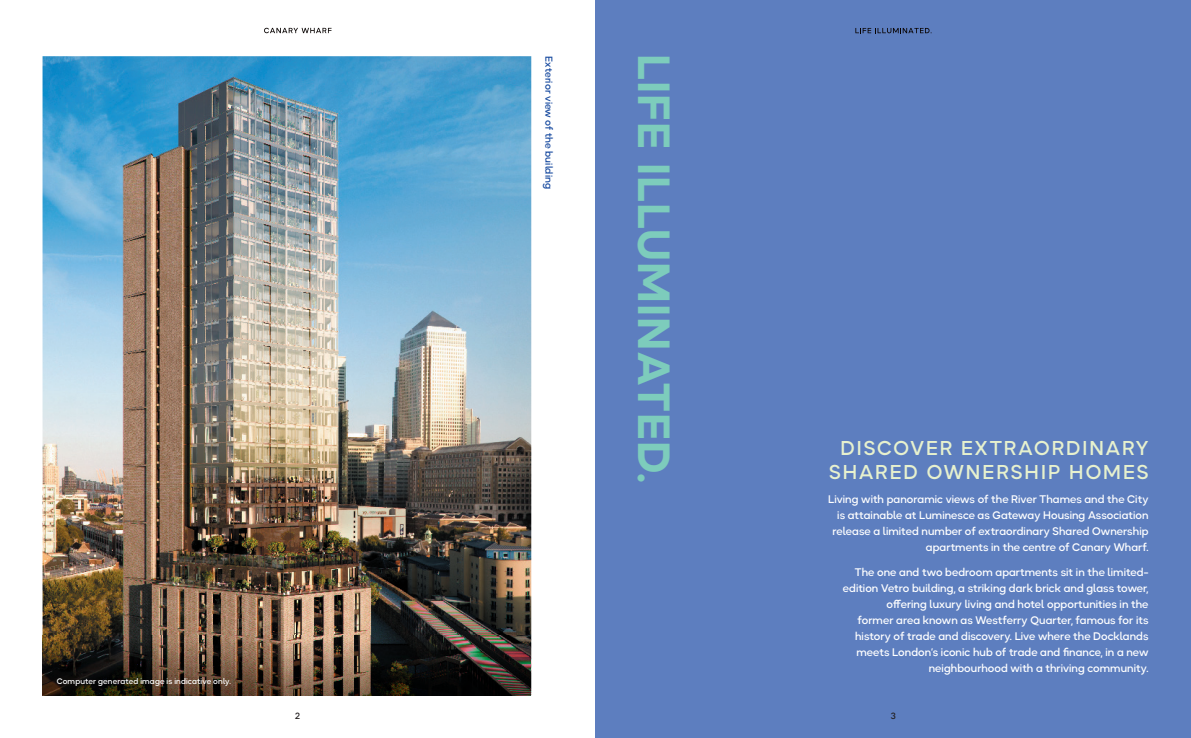
<style>
.page{position:relative;width:1191px;height:738px;background:#fff}
.page>*{position:absolute;margin:0;border:0;box-sizing:border-box;transform-origin:0 0}
.t1{font:700 45px "Okta Neue";letter-spacing:.025em;color:#7dccbc}
.t2{font:500 20px/24px "Okta Neue";letter-spacing:.105em;color:#e7f1ce;text-align:center}
.t3{font:500 11px/16px "Okta Neue";letter-spacing:.005em;color:#fff;text-align:right}
.t4{font:500 10px "Okta Neue";letter-spacing:.01em;color:#15489e}
.t5{font:500 9px "Okta Neue";color:#231f20}
.t6{font:500 8px "Okta Neue";letter-spacing:.02em;color:#fff}
</style>
<div class="page">
<img style="left:43px;top:56px;width:488px;height:579px">
<img style="left:43px;top:694px;width:488px;height:1px">
<img style="left:43px;top:635px;width:488px;height:59px">
<div style="left:595px;top:0;width:596px;height:737px;background:#5d7ebf"></div>
<svg style="left:264px;top:28px;width:67px;height:5px"></svg>
<svg style="left:855px;top:28px;width:76px;height:5px"></svg>
<p class="t6" style="left:57px;top:674px;width:176px">Computer generated image is indicative only.</p>
<p class="t4" style="left:557px;top:56px;width:134px;rotate:90deg">Exterior view of the building</p>
<h1 class="t1" style="left:689px;top:54px;width:429px;rotate:90deg">LIFE ILLUMINATED.</h1>
<h2 class="t2" style="left:829px;top:435px;width:321px">DISCOVER EXTRAORDINARY<br>SHARED OWNERSHIP HOMES</h2>
<p class="t3" style="left:828px;top:491px;width:322px">Living with panoramic views of the River Thames and the City is attainable at Luminesce as Gateway Housing Association release a limited number of extraordinary Shared Ownership apartments in the centre of Canary Wharf.</p>
<p class="t3" style="left:843px;top:563px;width:307px">The one and two bedroom apartments sit in the limited&shy;edition Vetro building, a striking dark brick and glass tower, offering luxury living and hotel opportunities in the<br>former area known as Westferry Quarter, famous for its history of trade and discovery. Live where the Docklands meets London’s iconic hub of trade and finance, in a new neighbourhood with a thriving community.</p>
<p class="t5" style="left:295px;top:708px;width:6px">2</p>
<p class="t5" style="left:890px;top:708px;width:7px">3</p>
</div>
